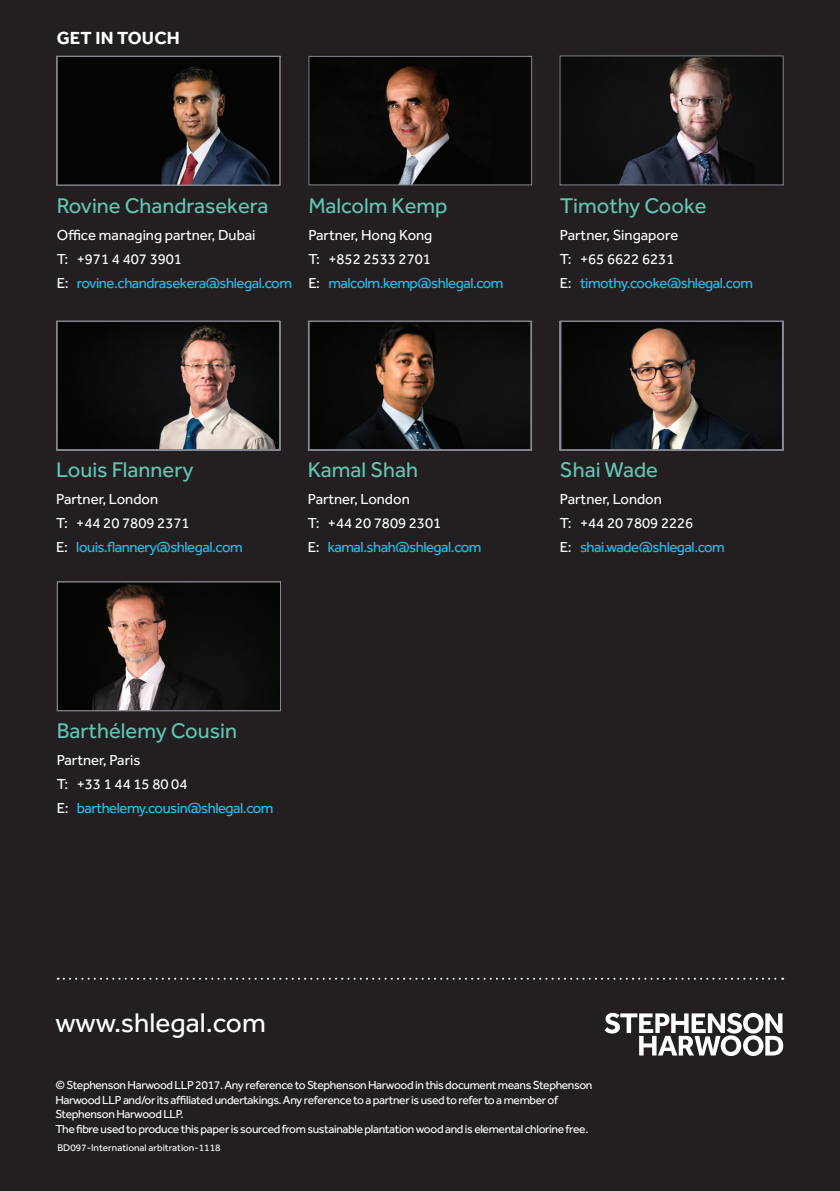
<style>
.page{position:relative;width:840px;height:1191px;background:#fff}
.page>*{position:absolute;margin:0;border:0;box-sizing:border-box;transform-origin:0 0}
.t1{font:28px "Effra";color:#fff}
.Profile_name{font:22px "Effra";color:#62c5b4}
.Header_titles{font:700 18px "Effra";letter-spacing:.01em;color:#fff}
.Profile_details{font:15px/24px "Effra";letter-spacing:-.03em;color:#26bff0}
.Profile_details-2{font:15px "Effra";color:#fff}
.t2{font:12px/14.4px "Effra";letter-spacing:-.03em;color:#fff}
.t3{font:10px "Effra";color:#fff}
.s1{color:#fff}
</style>
<div class="page">
<div style="left:0;top:0;width:839px;height:1191px;background:#231f20"></div>
<svg style="left:604px;top:1013px;width:178px;height:43px"></svg>
<svg style="left:58px;top:977px;width:724px;height:2px"></svg>
<svg style="left:59px;top:58px;width:219px;height:125px;background:#1a1716"></svg>
<div style="left:56px;top:56px;width:224px;height:130px;border:1px solid #858890"></div>
<img style="left:59px;top:323px;width:219px;height:125px">
<div style="left:56px;top:320px;width:224px;height:130px;border:1px solid #858890"></div>
<img style="left:561px;top:57px;width:220px;height:126px">
<div style="left:559px;top:55px;width:224px;height:130px;border:1px solid #858890"></div>
<svg style="left:561px;top:323px;width:219px;height:125px;background:#2e2824"></svg>
<div style="left:559px;top:320px;width:224px;height:130px;border:1px solid #858890"></div>
<svg style="left:310px;top:323px;width:219px;height:125px;background:#241e19"></svg>
<div style="left:308px;top:320px;width:224px;height:130px;border:1px solid #858890"></div>
<img style="left:310px;top:58px;width:220px;height:125px">
<div style="left:308px;top:56px;width:224px;height:129px;border:1px solid #858890"></div>
<img style="left:59px;top:584px;width:219px;height:125px">
<div style="left:57px;top:581px;width:224px;height:130px;border:1px solid #858890"></div>
<p class="Header_titles" style="left:57px;top:27px;width:124px">GET IN TOUCH</p>
<p class="Profile_name" style="left:57px;top:193px;width:213px">Rovine Chandrasekera</p>
<p class="Profile_details-2" style="left:57px;top:226px;width:200px">Office managing partner, Dubai</p>
<p class="Profile_details" style="left:57px;top:247px;width:236px"><span class="s1">T: +971 4 407 3901<br>E:</span> rovine.chandrasekera@shlegal.com</p>
<p class="Profile_name" style="left:308px;top:193px;width:141px">Malcolm Kemp</p>
<p class="Profile_details-2" style="left:308px;top:226px;width:125px">Partner, Hong Kong</p>
<p class="Profile_details" style="left:308px;top:247px;width:197px"><span class="s1">T: +852 2533 2701<br>E:</span> malcolm.kemp@shlegal.com</p>
<p class="Profile_name" style="left:559px;top:193px;width:148px">Timothy Cooke</p>
<p class="Profile_details-2" style="left:559px;top:226px;width:120px">Partner, Singapore</p>
<p class="Profile_details" style="left:559px;top:247px;width:194px"><span class="s1">T: +65 6622 6231<br>E:</span> timothy.cooke@shlegal.com</p>
<p class="Profile_name" style="left:56px;top:457px;width:139px">Louis Flannery</p>
<p class="Profile_details-2" style="left:56px;top:490px;width:103px">Partner, London</p>
<p class="Profile_details" style="left:56px;top:511px;width:188px"><span class="s1">T: +44 20 7809 2371<br>E:</span> louis.flannery@shlegal.com</p>
<p class="Profile_name" style="left:308px;top:457px;width:112px">Kamal Shah</p>
<p class="Profile_details-2" style="left:308px;top:490px;width:103px">Partner, London</p>
<p class="Profile_details" style="left:308px;top:511px;width:175px"><span class="s1">T: +44 20 7809 2301<br>E:</span> kamal.shah@shlegal.com</p>
<p class="Profile_name" style="left:57px;top:718px;width:182px">Barthélemy Cousin</p>
<p class="Profile_details-2" style="left:57px;top:751px;width:85px">Partner, Paris</p>
<p class="Profile_details" style="left:57px;top:772px;width:218px"><span class="s1">T: +33 1 44 15 80 04<br>E:</span> barthelemy.cousin@shlegal.com</p>
<p class="Profile_name" style="left:559px;top:457px;width:99px">Shai Wade</p>
<p class="Profile_details-2" style="left:559px;top:490px;width:103px">Partner, London</p>
<p class="Profile_details" style="left:559px;top:511px;width:166px"><span class="s1">T: +44 20 7809 2226<br>E:</span> shai.wade@shlegal.com</p>
<p class="t1" style="left:55px;top:1006px;width:212px">www.shlegal.com</p>
<p class="t2" style="left:55px;top:1078px;width:538px">© Stephenson Harwood LLP 2017. Any reference to Stephenson Harwood in this document means Stephenson Harwood LLP and/or its affiliated undertakings. Any reference to a partner is used to refer to a member of Stephenson Harwood LLP.<br>The fibre used to produce this paper is sourced from sustainable plantation wood and is elemental chlorine free.</p>
<h1 class="t3" style="left:57px;top:1141px;width:165px">BD097-International arbitration-1118</h1>
</div>
